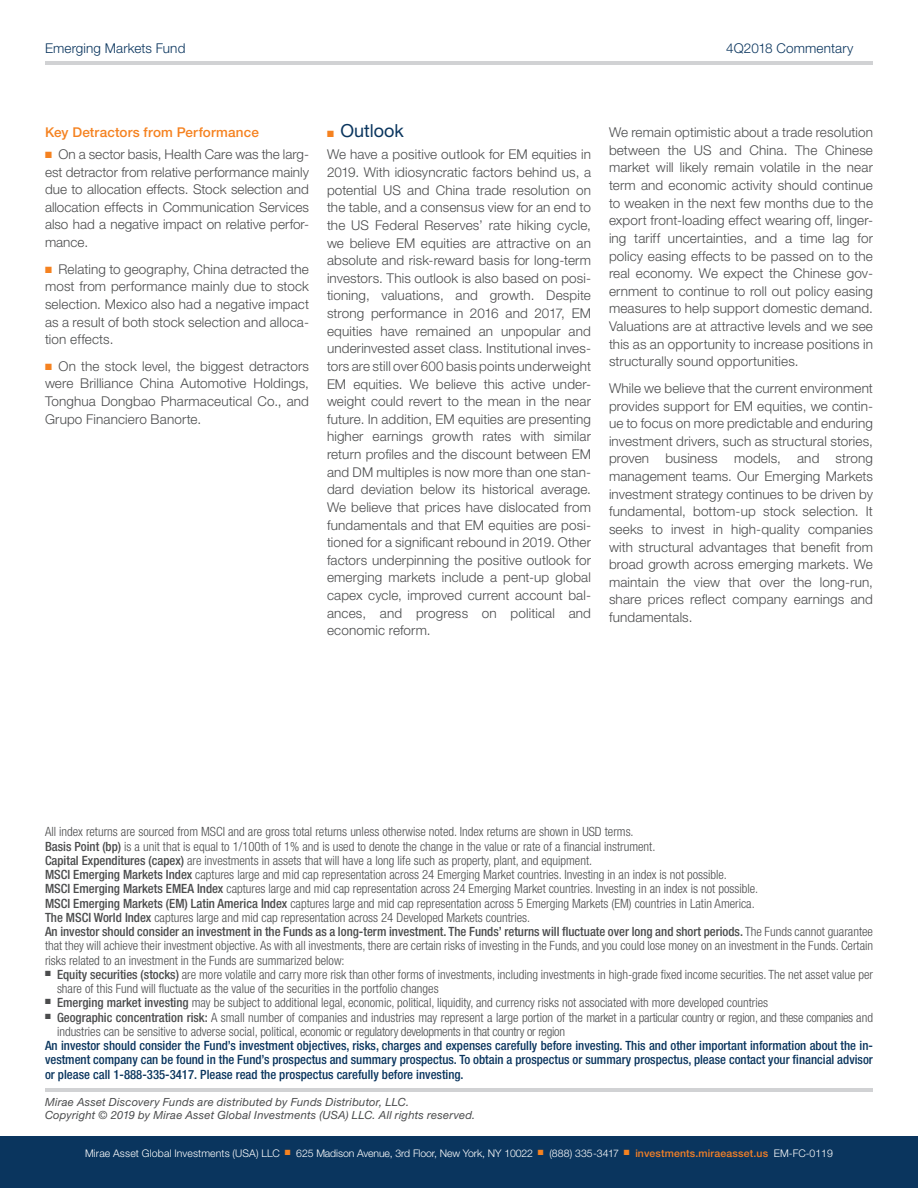
<style>
.page{position:relative;width:918px;height:1188px;background:#fff}
.page>*{position:absolute;margin:0;border:0;box-sizing:border-box;transform-origin:0 0}
.t1{font:18px "Helvetica Neue LT Std";color:#0a355e}
.first_para{font:300 13.5px/17.7px "Helvetica Neue LT Std";letter-spacing:.01em;color:#4b4c4d;text-align:justify}
.text{font:300 13.5px/17.7px "Helvetica Neue LT Std";letter-spacing:.01em;color:#4b4c4d;text-align:justify}
.Chart_subheads{font:300 13.5px "Helvetica Neue LT Std";letter-spacing:.01em;color:#0a355e}
.Subheads{font:500 13.5px "Helvetica Neue LT Std";letter-spacing:.01em;color:#f58220}
.rider{font:300 condensed 12.75px/14.2px "Helvetica Neue LT Std";color:#4b4c4d}
.rider-2{font:500 condensed 12.75px/14.2px "Helvetica Neue LT Std";color:#0a355e;text-align:justify}
.Body{font:italic 11.25px "Helvetica Neue LT Std";letter-spacing:.02em;color:#4b4c4d}
.Body-2{font:300 10.5px "Helvetica Neue";color:#fff}
.s1{color:#f58220}
.s2{font-weight:500}
.s3{font-weight:500;color:#f48026}
</style>
<div class="page">
<hr style="left:45px;top:62px;width:828px;height:3px;background:#d1d2d4">
<hr style="left:45px;top:1089px;width:828px;height:3px;background:#d1d2d4">
<div style="left:0;top:1137px;width:918px;height:51px;background:#0a355e"></div>
<p class="Chart_subheads" style="left:45px;top:40px;width:142px">Emerging Markets Fund</p>
<p class="Chart_subheads" style="left:726px;top:40px;width:129px">4Q2018 Commentary</p>
<p class="Subheads" style="left:45px;top:124px;width:215px">Key Detractors from Performance</p>
<p class="first_para" style="left:45px;top:145px;width:266px"><span class="s1">■</span> On a sector basis, Health Care was the larg&shy;est detractor from relative performance mainly due to allocation effects. Stock selection and allocation effects in Communication Services also had a negative impact on relative perfor&shy;mance.</p>
<p class="first_para" style="left:45px;top:260px;width:266px"><span class="s1">■</span> Relating to geography, China detracted the most from performance mainly due to stock selection. Mexico also had a negative impact as a result of both stock selection and alloca&shy;tion effects.</p>
<p class="first_para" style="left:45px;top:357px;width:266px"><span class="s1">■</span> On the stock level, the biggest detractors were Brilliance China Automotive Holdings, Tonghua Dongbao Pharmaceutical Co., and Grupo Financiero Banorte.</p>
<p class="t1" style="left:327px;top:120px;width:78px"><span class="s1">■</span> Outlook</p>
<p class="first_para" style="left:327px;top:146px;width:266px">We have a positive outlook for EM equities in 2019. With idiosyncratic factors behind us, a potential US and China trade resolution on the table, and a consensus view for an end to the US Federal Reserves’ rate hiking cycle, we believe EM equities are attractive on an absolute and risk-reward basis for long-term investors. This outlook is also based on posi&shy;tioning, valuations, and growth. Despite strong performance in 2016 and 2017, EM equities have remained an unpopular and underinvested asset class. Institutional inves&shy;tors are still over 600 basis points underweight EM equities. We believe this active under&shy;weight could revert to the mean in the near future. In addition, EM equities are presenting higher earnings growth rates with similar return profiles and the discount between EM and DM multiples is now more than one stan&shy;dard deviation below its historical average.<br>We believe that prices have dislocated from fundamentals and that EM equities are posi&shy;tioned for a significant rebound in 2019. Other factors underpinning the positive outlook for emerging markets include a pent-up global capex cycle, improved current account bal&shy;ances, and progress on political and economic reform.</p>
<p class="text" style="left:609px;top:123px;width:266px">We remain optimistic about a trade resolution between the US and China. The Chinese market will likely remain volatile in the near term and economic activity should continue to weaken in the next few months due to the export front-loading effect wearing off, linger&shy;ing tariff uncertainties, and a time lag for policy easing effects to be passed on to the real economy. We expect the Chinese gov&shy;ernment to continue to roll out policy easing measures to help support domestic demand.<br>Valuations are at attractive levels and we see this as an opportunity to increase positions in structurally sound opportunities.</p>
<p class="text" style="left:609px;top:379px;width:266px">While we believe that the current environment provides support for EM equities, we contin&shy;ue to focus on more predictable and enduring investment drivers, such as structural stories, proven business models, and strong management teams. Our Emerging Markets investment strategy continues to be driven by fundamental, bottom-up stock selection. It seeks to invest in high-quality companies with structural advantages that benefit from broad growth across emerging markets. We maintain the view that over the long-run, share prices reflect company earnings and fundamentals.</p>
<p class="rider" style="left:45px;top:825px;width:590px">All index returns are sourced from MSCI and are gross total returns unless otherwise noted. Index returns are shown in USD terms.</p>
<p class="rider" style="left:45px;top:839px;width:612px"><span class="s2">Basis Point (bp)</span> is a unit that is equal to 1/100th of 1% and is used to denote the change in the value or rate of a financial instrument.</p>
<p class="rider" style="left:45px;top:853px;width:549px"><span class="s2">Capital Expenditures (capex)</span> are investments in assets that will have a long life such as property, plant, and equipment.</p>
<p class="rider" style="left:45px;top:867px;width:684px"><span class="s2">MSCI Emerging Markets Index</span> captures large and mid cap representation across 24 Emerging Market countries. Investing in an index is not possible.</p>
<p class="rider" style="left:45px;top:882px;width:715px"><span class="s2">MSCI Emerging Markets EMEA Index</span> captures large and mid cap representation across 24 Emerging Market countries. Investing in an index is not possible.</p>
<p class="rider" style="left:45px;top:896px;width:711px"><span class="s2">MSCI Emerging Markets (EM) Latin America Index</span> captures large and mid cap representation across 5 Emerging Markets (EM) countries in Latin America.</p>
<p class="rider" style="left:45px;top:910px;width:487px"><span class="s2">The MSCI World Index</span> captures large and mid cap representation across 24 Developed Markets countries.</p>
<p class="rider" style="left:45px;top:924px;width:830px;text-align:justify"><span class="s2">An investor should consider an investment in the Funds as a long-term investment. The Funds’ returns will fluctuate over long and short periods.</span> The Funds cannot guarantee that they will achieve their investment objective. As with all investments, there are certain risks of investing in the Funds, and you could lose money on an investment in the Funds. Certain risks related to an investment in the Funds are summarized below:</p>
<p class="rider" style="left:57px;top:967px;width:818px;text-indent:-12px">■ <span class="s2">Equity securities (stocks)</span> are more volatile and carry more risk than other forms of investments, including investments in high-grade fixed income securities. The net asset value per share of this Fund will fluctuate as the value of the securities in the portfolio changes</p>
<p class="rider" style="left:45px;top:996px;width:725px">■ <span class="s2">Emerging market investing</span> may be subject to additional legal, economic, political, liquidity, and currency risks not associated with more developed countries</p>
<p class="rider" style="left:57px;top:1010px;width:818px;text-indent:-12px">■ <span class="s2">Geographic concentration risk:</span> A small number of companies and industries may represent a large portion of the market in a particular country or region, and these companies and industries can be sensitive to adverse social, political, economic or regulatory developments in that country or region</p>
<p class="rider-2" style="left:45px;top:1038px;width:830px">An investor should consider the Fund’s investment objectives, risks, charges and expenses carefully before investing. This and other important information about the in&shy;vestment company can be found in the Fund’s prospectus and summary prospectus. To obtain a prospectus or summary prospectus, please contact your financial advisor or please call 1-888-335-3417. Please read the prospectus carefully before investing.</p>
<p class="Body" style="left:45px;top:1095px;width:366px">Mirae Asset Discovery Funds are distributed by Funds Distributor, LLC.</p>
<p class="Body" style="left:45px;top:1109px;width:432px">Copyright © 2019 by Mirae Asset Global Investments (USA) LLC. All rights reserved.</p>
<p class="Body-2" style="left:85px;top:1147px;width:749px">Mirae Asset Global Investments (USA) LLC <span class="s1">■</span> 625 Madison Avenue, 3rd Floor, New York, NY 10022 <span class="s1">■</span> (888) 335-3417 <span class="s1">■</span> <span class="s3">investments.miraeasset.us</span> EM-FC-0119</p>
</div>
